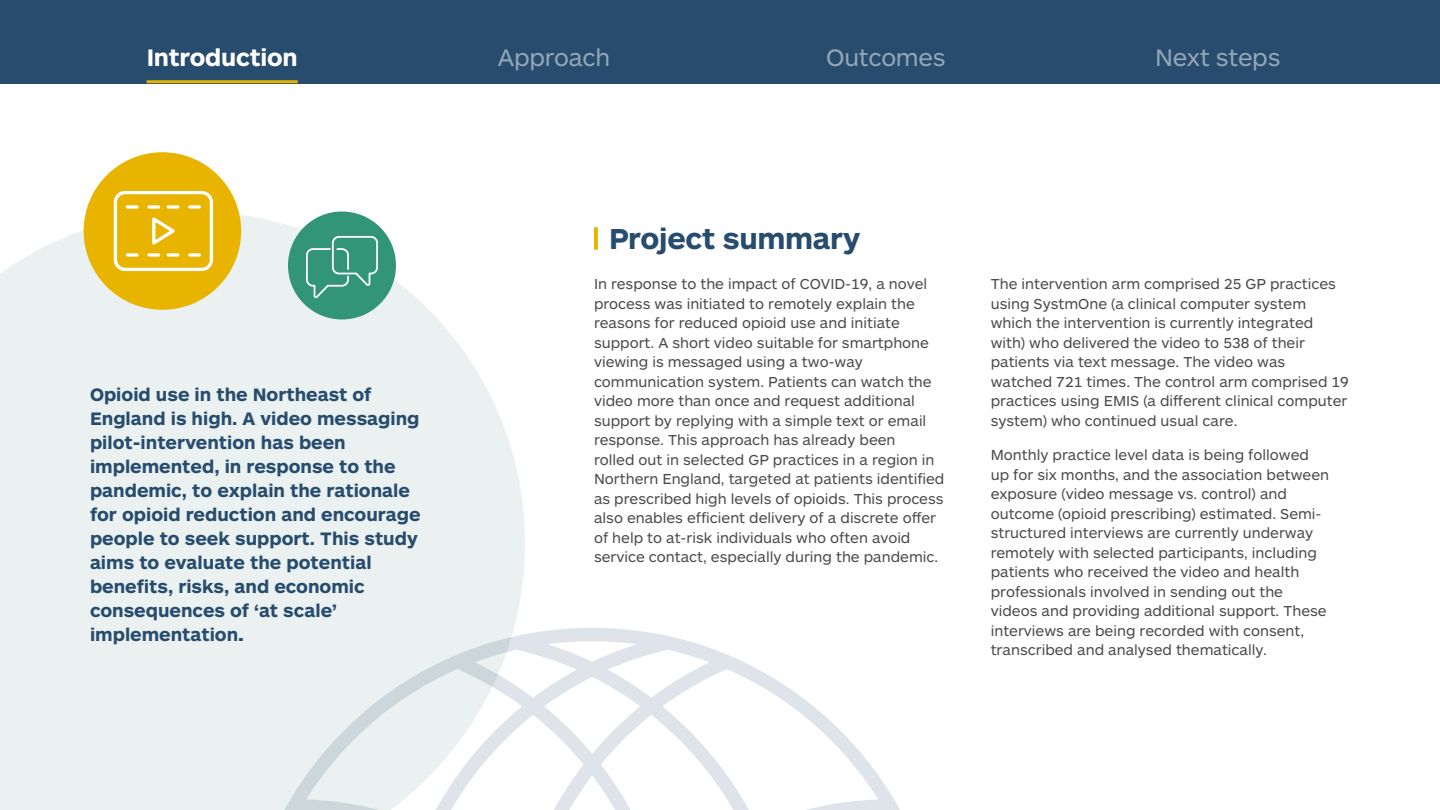
<style>
.page{position:relative;width:1440px;height:810px;background:#fff}
.page>*{position:absolute;margin:0;border:0;box-sizing:border-box;transform-origin:0 0}
.t1{font:700 30px "ARS Maquette Pro";letter-spacing:-.01em;color:#274c6e}
.t2{font:24.75px "ARS Maquette Pro";letter-spacing:-.01em;color:#93a6b6}
.t3{font:700 24.75px "ARS Maquette Pro";letter-spacing:-.01em;color:#fff}
.t4{font:700 18.75px/24px "ARS Maquette Pro";color:#274c6e}
.t5{font:15px/19.5px "ARS Maquette Pro";color:#4a4a49}
</style>
<div class="page">
<svg style="left:0;top:211px;width:525px;height:599px;background:#ecf2f1"></svg>
<svg style="left:594px;top:227px;width:4px;height:23px"></svg>
<svg style="left:241px;top:628px;width:659px;height:182px"></svg>
<div style="left:84px;top:152px;width:157px;height:158px;background:#e9b400;border-radius:50%"></div>
<div style="left:114px;top:191px;width:99px;height:80px;border:3px solid #fff;border-radius:10px"></div>
<svg style="left:152px;top:217px;width:23px;height:28px"></svg>
<svg style="left:127px;top:205px;width:10px;height:4px"></svg>
<svg style="left:149px;top:205px;width:10px;height:4px"></svg>
<svg style="left:168px;top:205px;width:10px;height:4px"></svg>
<svg style="left:190px;top:205px;width:9px;height:4px"></svg>
<svg style="left:127px;top:253px;width:10px;height:4px"></svg>
<svg style="left:149px;top:253px;width:10px;height:4px"></svg>
<svg style="left:168px;top:253px;width:10px;height:4px"></svg>
<svg style="left:190px;top:253px;width:9px;height:4px"></svg>
<div style="left:288px;top:212px;width:108px;height:108px;background:#339578;border-radius:50%"></div>
<svg style="left:306px;top:236px;width:72px;height:62px"></svg>
<div style="left:0;top:0;width:1440px;height:83px;background:#274c6e"></div>
<hr style="left:147px;top:80px;width:151px;height:3px;background:#e9b400">
<h2 class="t3" style="left:147px;top:41px;width:152px">Introduction</h2>
<h2 class="t2" style="left:498px;top:41px;width:114px">Approach</h2>
<h2 class="t2" style="left:826px;top:41px;width:121px">Outcomes</h2>
<h2 class="t2" style="left:1155px;top:41px;width:127px">Next steps</h2>
<p class="t4" style="left:90px;top:382px;width:332px">Opioid use in the Northeast of<br>England is high. A video messaging pilot-intervention has been implemented, in response to the pandemic, to explain the rationale for opioid reduction and encourage people to seek support. This study aims to evaluate the potential benefits, risks, and economic consequences of ‘at scale’ implementation.</p>
<h1 class="t1" style="left:609px;top:219px;width:253px">Project summary</h1>
<p class="t5" style="left:594px;top:274px;width:352px">In response to the impact of COVID-19, a novel process was initiated to remotely explain the reasons for reduced opioid use and initiate support. A short video suitable for smartphone viewing is messaged using a two-way communication system. Patients can watch the video more than once and request additional support by replying with a simple text or email response. This approach has already been<br>rolled out in selected GP practices in a region in Northern England, targeted at patients identified as prescribed high levels of opioids. This process also enables efficient delivery of a discrete offer of help to at-risk individuals who often avoid service contact, especially during the pandemic.</p>
<p class="t5" style="left:991px;top:274px;width:360px">The intervention arm comprised 25 GP practices using SystmOne (a clinical computer system which the intervention is currently integrated with) who delivered the video to 538 of their patients via text message. The video was watched 721 times. The control arm comprised 19 practices using EMIS (a different clinical computer system) who continued usual care.</p>
<p class="t5" style="left:991px;top:445px;width:340px">Monthly practice level data is being followed up for six months, and the association between exposure (video message vs. control) and outcome (opioid prescribing) estimated. Semi&shy;structured interviews are currently underway remotely with selected participants, including patients who received the video and health professionals involved in sending out the videos and providing additional support. These interviews are being recorded with consent, transcribed and analysed thematically.</p>
</div>
